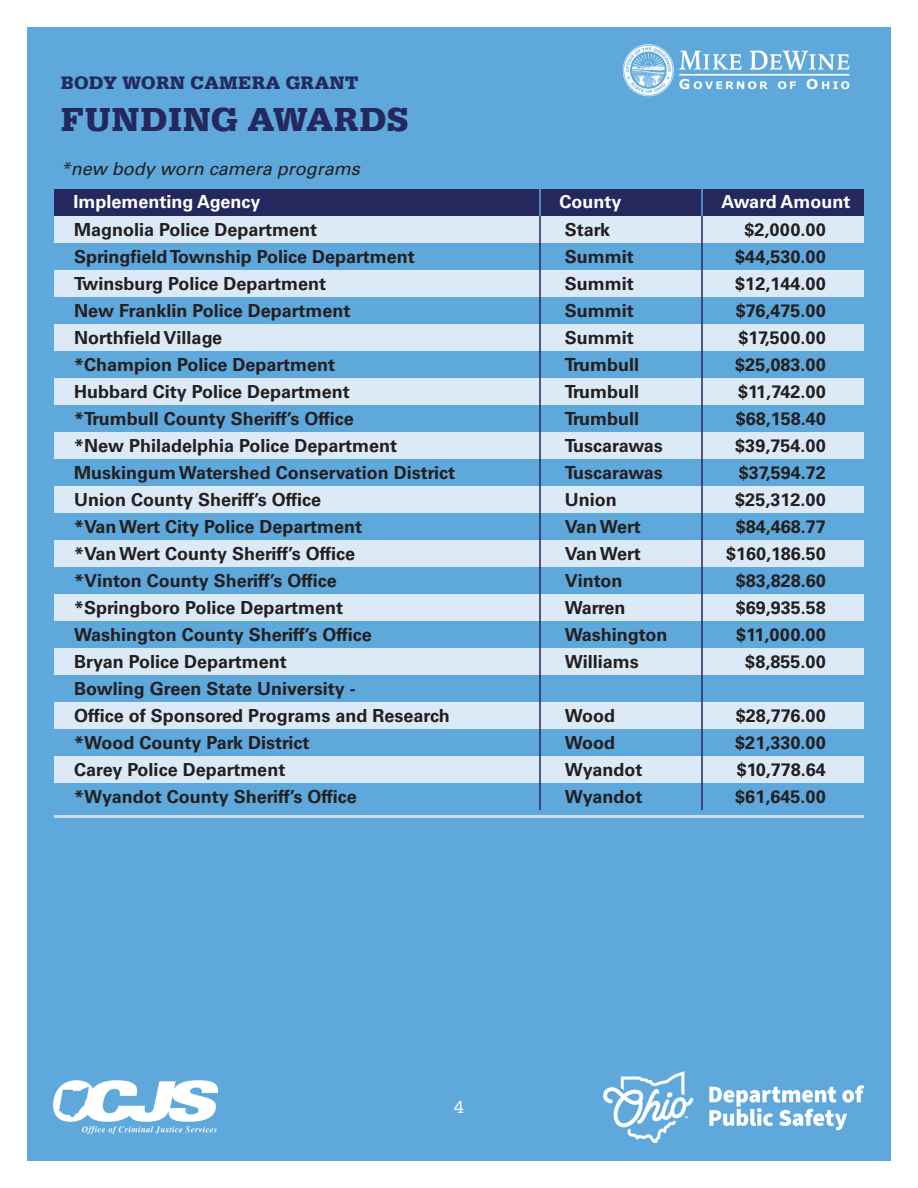
<style>
.page{position:relative;width:918px;height:1188px;background:#fff}
.page>*{position:absolute;margin:0;border:0;box-sizing:border-box;transform-origin:0 0}
.t1{font:700 34.5px "Serifa";letter-spacing:.02em;color:#25285d}
.t2{font:700 18.75px "Serifa";letter-spacing:.02em;color:#25285d}
.t3{font:700 18px/27px "Univers LT Std";color:#231f20}
.t4{font:700 18px "Univers LT Std";color:#fff}
.t5{font:italic 18px "Univers LT Std";color:#231f20}
.t6{font:18px "Serifa";color:#fff}
</style>
<div class="page">
<div style="left:27px;top:27px;width:864px;height:1134px;background:#5ea8dc"></div>
<div style="left:54px;top:189px;width:810px;height:27px;background:#25285d"></div>
<div style="left:54px;top:216px;width:810px;height:27px;background:#dceaf7"></div>
<svg style="left:54px;top:270px;width:810px;height:513px;fill:#dceaf7"></svg>
<hr style="left:539px;top:216px;width:2px;height:27px;background:#25285d">
<hr style="left:701px;top:216px;width:2px;height:27px;background:#25285d">
<hr style="left:539px;top:243px;width:2px;height:27px;background:#25285d">
<hr style="left:701px;top:243px;width:2px;height:27px;background:#25285d">
<hr style="left:539px;top:270px;width:2px;height:27px;background:#25285d">
<hr style="left:701px;top:270px;width:2px;height:27px;background:#25285d">
<hr style="left:539px;top:297px;width:2px;height:27px;background:#25285d">
<hr style="left:701px;top:297px;width:2px;height:27px;background:#25285d">
<hr style="left:539px;top:324px;width:2px;height:27px;background:#25285d">
<hr style="left:701px;top:324px;width:2px;height:27px;background:#25285d">
<hr style="left:539px;top:351px;width:2px;height:27px;background:#25285d">
<hr style="left:701px;top:351px;width:2px;height:27px;background:#25285d">
<hr style="left:539px;top:378px;width:2px;height:27px;background:#25285d">
<hr style="left:701px;top:378px;width:2px;height:27px;background:#25285d">
<hr style="left:539px;top:405px;width:2px;height:27px;background:#25285d">
<hr style="left:701px;top:405px;width:2px;height:27px;background:#25285d">
<hr style="left:539px;top:432px;width:2px;height:27px;background:#25285d">
<hr style="left:701px;top:432px;width:2px;height:27px;background:#25285d">
<hr style="left:539px;top:459px;width:2px;height:27px;background:#25285d">
<hr style="left:701px;top:459px;width:2px;height:27px;background:#25285d">
<hr style="left:539px;top:486px;width:2px;height:27px;background:#25285d">
<hr style="left:701px;top:486px;width:2px;height:27px;background:#25285d">
<hr style="left:539px;top:513px;width:2px;height:27px;background:#25285d">
<hr style="left:701px;top:513px;width:2px;height:27px;background:#25285d">
<hr style="left:539px;top:540px;width:2px;height:27px;background:#25285d">
<hr style="left:701px;top:540px;width:2px;height:27px;background:#25285d">
<hr style="left:539px;top:567px;width:2px;height:27px;background:#25285d">
<hr style="left:701px;top:567px;width:2px;height:27px;background:#25285d">
<hr style="left:539px;top:594px;width:2px;height:27px;background:#25285d">
<hr style="left:701px;top:594px;width:2px;height:27px;background:#25285d">
<hr style="left:539px;top:621px;width:2px;height:27px;background:#25285d">
<hr style="left:701px;top:621px;width:2px;height:27px;background:#25285d">
<hr style="left:539px;top:648px;width:2px;height:27px;background:#25285d">
<hr style="left:701px;top:648px;width:2px;height:27px;background:#25285d">
<hr style="left:539px;top:675px;width:2px;height:27px;background:#25285d">
<hr style="left:701px;top:675px;width:2px;height:27px;background:#25285d">
<hr style="left:539px;top:702px;width:2px;height:27px;background:#25285d">
<hr style="left:701px;top:702px;width:2px;height:27px;background:#25285d">
<hr style="left:539px;top:729px;width:2px;height:27px;background:#25285d">
<hr style="left:701px;top:729px;width:2px;height:27px;background:#25285d">
<hr style="left:539px;top:756px;width:2px;height:27px;background:#25285d">
<hr style="left:701px;top:756px;width:2px;height:27px;background:#25285d">
<hr style="left:539px;top:783px;width:2px;height:27px;background:#25285d">
<hr style="left:701px;top:783px;width:2px;height:27px;background:#25285d">
<hr style="left:539px;top:189px;width:2px;height:27px;background:#5ea8dc">
<hr style="left:701px;top:189px;width:2px;height:27px;background:#5ea8dc">
<img style="left:604px;top:1071px;width:260px;height:72px">
<img style="left:54px;top:1081px;width:163px;height:52px">
<img style="left:622px;top:44px;width:228px;height:53px">
<hr style="left:54px;top:815px;width:810px;height:3px;background:#cde0f2">
<p class="t2" style="left:61px;top:71px;width:299px">BODY WORN CAMERA GRANT</p>
<h1 class="t1" style="left:61px;top:99px;width:350px">FUNDING AWARDS</h1>
<p class="t5" style="left:61px;top:158px;width:301px">*new body worn camera programs</p>
<p class="t4" style="left:74px;top:191px;width:188px">Implementing Agency</p>
<p class="t4" style="left:560px;top:191px;width:64px">County</p>
<p class="t4" style="left:722px;top:191px;width:131px">Award Amount</p>
<p class="t3" style="left:74px;top:216px;width:244px">Magnolia Police Department</p>
<p class="t3" style="left:565px;top:216px;width:47px">Stark</p>
<p class="t3" style="left:745px;top:216px;width:83px">$2,000.00</p>
<p class="t3" style="left:74px;top:243px;width:342px">Springfield Township Police Department</p>
<p class="t3" style="left:565px;top:243px;width:70px">Summit</p>
<p class="t3" style="left:735px;top:243px;width:92px">$44,530.00</p>
<p class="t3" style="left:74px;top:270px;width:253px">Twinsburg Police Department</p>
<p class="t3" style="left:565px;top:270px;width:70px">Summit</p>
<p class="t3" style="left:735px;top:270px;width:92px">$12,144.00</p>
<p class="t3" style="left:74px;top:297px;width:278px">New Franklin Police Department</p>
<p class="t3" style="left:565px;top:297px;width:70px">Summit</p>
<p class="t3" style="left:736px;top:297px;width:92px">$76,475.00</p>
<p class="t3" style="left:74px;top:324px;width:150px">Northfield Village</p>
<p class="t3" style="left:565px;top:324px;width:70px">Summit</p>
<p class="t3" style="left:739px;top:324px;width:89px">$17,500.00</p>
<p class="t3" style="left:74px;top:351px;width:262px">*Champion Police Department</p>
<p class="t3" style="left:565px;top:351px;width:76px">Trumbull</p>
<p class="t3" style="left:735px;top:351px;width:92px">$25,083.00</p>
<p class="t3" style="left:74px;top:378px;width:277px">Hubbard City Police Department</p>
<p class="t3" style="left:565px;top:378px;width:76px">Trumbull</p>
<p class="t3" style="left:738px;top:378px;width:89px">$11,742.00</p>
<p class="t3" style="left:74px;top:405px;width:281px">*Trumbull County Sheriff’s Office</p>
<p class="t3" style="left:565px;top:405px;width:76px">Trumbull</p>
<p class="t3" style="left:736px;top:405px;width:92px">$68,158.40</p>
<p class="t3" style="left:74px;top:432px;width:325px">*New Philadelphia Police Department</p>
<p class="t3" style="left:565px;top:432px;width:100px">Tuscarawas</p>
<p class="t3" style="left:735px;top:432px;width:92px">$39,754.00</p>
<p class="t3" style="left:74px;top:459px;width:383px">Muskingum Watershed Conservation District</p>
<p class="t3" style="left:565px;top:459px;width:100px">Tuscarawas</p>
<p class="t3" style="left:739px;top:459px;width:89px">$37,594.72</p>
<p class="t3" style="left:74px;top:486px;width:249px">Union County Sheriff’s Office</p>
<p class="t3" style="left:565px;top:486px;width:54px">Union</p>
<p class="t3" style="left:735px;top:486px;width:92px">$25,312.00</p>
<p class="t3" style="left:74px;top:513px;width:289px">*Van Wert City Police Department</p>
<p class="t3" style="left:565px;top:513px;width:77px">Van Wert</p>
<p class="t3" style="left:736px;top:513px;width:92px">$84,468.77</p>
<p class="t3" style="left:74px;top:540px;width:283px">*Van Wert County Sheriff’s Office</p>
<p class="t3" style="left:565px;top:540px;width:77px">Van Wert</p>
<p class="t3" style="left:726px;top:540px;width:101px">$160,186.50</p>
<p class="t3" style="left:74px;top:567px;width:264px">*Vinton County Sheriff’s Office</p>
<p class="t3" style="left:565px;top:567px;width:59px">Vinton</p>
<p class="t3" style="left:736px;top:567px;width:92px">$83,828.60</p>
<p class="t3" style="left:74px;top:594px;width:270px">*Springboro Police Department</p>
<p class="t3" style="left:565px;top:594px;width:62px">Warren</p>
<p class="t3" style="left:736px;top:594px;width:92px">$69,935.58</p>
<p class="t3" style="left:74px;top:621px;width:299px">Washington County Sheriff’s Office</p>
<p class="t3" style="left:565px;top:621px;width:104px">Washington</p>
<p class="t3" style="left:736px;top:621px;width:91px">$11,000.00</p>
<p class="t3" style="left:74px;top:648px;width:214px">Bryan Police Department</p>
<p class="t3" style="left:565px;top:648px;width:76px">Williams</p>
<p class="t3" style="left:745px;top:648px;width:82px">$8,855.00</p>
<p class="t3" style="left:74px;top:675px;width:377px">Bowling Green State University -<br>Office of Sponsored Programs and Research</p>
<p class="t3" style="left:565px;top:702px;width:52px">Wood</p>
<p class="t3" style="left:736px;top:702px;width:92px">$28,776.00</p>
<p class="t3" style="left:74px;top:729px;width:237px">*Wood County Park District</p>
<p class="t3" style="left:565px;top:729px;width:52px">Wood</p>
<p class="t3" style="left:735px;top:729px;width:92px">$21,330.00</p>
<p class="t3" style="left:74px;top:756px;width:213px">Carey Police Department</p>
<p class="t3" style="left:565px;top:756px;width:79px">Wyandot</p>
<p class="t3" style="left:737px;top:756px;width:90px">$10,778.64</p>
<p class="t3" style="left:74px;top:783px;width:284px">*Wyandot County Sheriff’s Office</p>
<p class="t3" style="left:565px;top:783px;width:79px">Wyandot</p>
<p class="t3" style="left:735px;top:783px;width:92px">$61,645.00</p>
<p class="t6" style="left:454px;top:1097px;width:11px">4</p>
</div>
